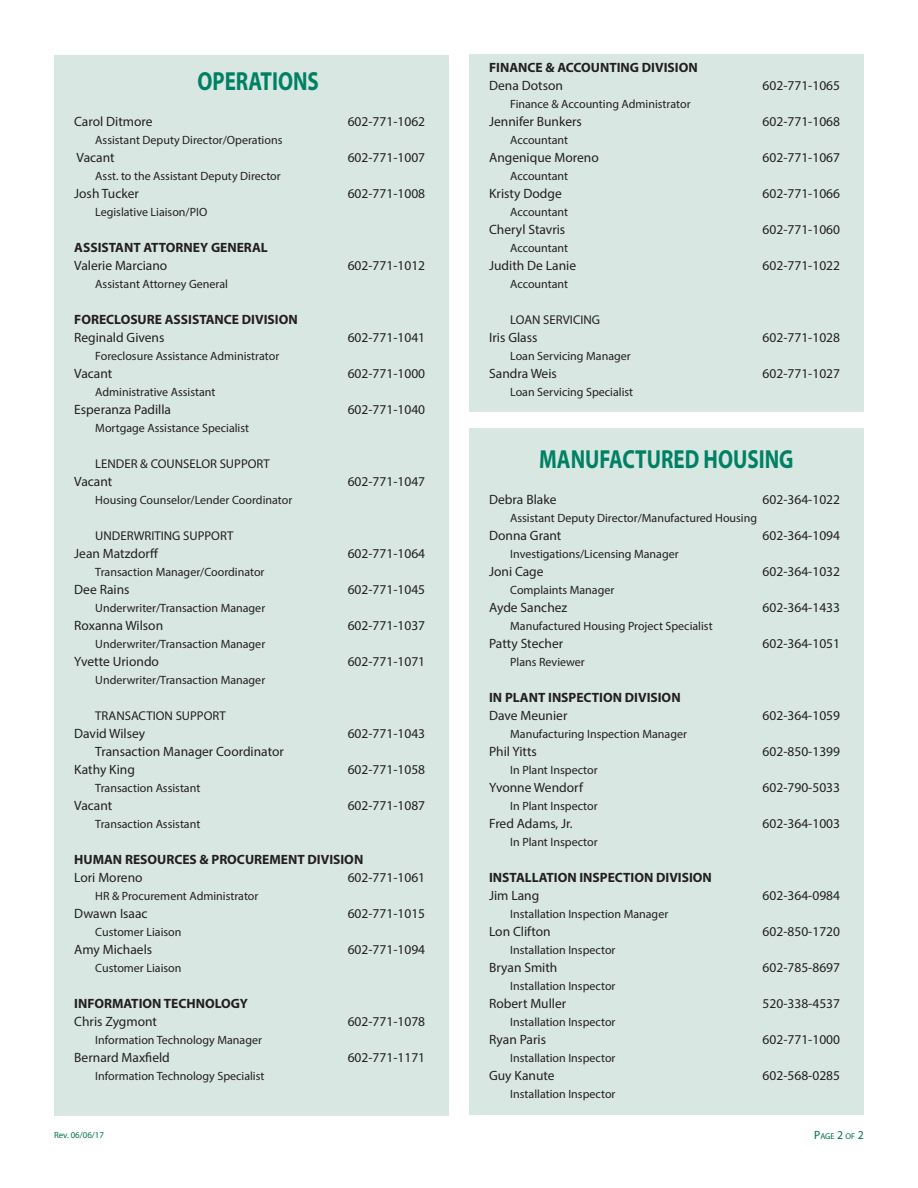
<style>
.page{position:relative;width:918px;height:1188px;background:#fff}
.page>*{position:absolute;margin:0;border:0;box-sizing:border-box;transform-origin:0 0}
.t1{font:700 26.25px "Myriad Pro";color:#008164;scale:.8 1}
.t2{font:13.5px "Myriad Pro";color:#231f20}
.t3{font:700 13.5px "Myriad Pro";color:#231f20}
.t4{font:12.75px "Myriad Pro";color:#231f20}
.t5{font:12px "Myriad Pro";color:#231f20}
.t6{font:9px "Myriad Pro";color:#006f4e}
.t7{font:8.4px "Myriad Pro";color:#006f4e}
.s1{font-size:12px}
</style>
<div class="page">
<div style="left:54px;top:55px;width:395px;height:1061px;background:#d9e7e3"></div>
<div style="left:469px;top:54px;width:395px;height:357px;background:#d9e7e3"></div>
<div style="left:469px;top:428px;width:395px;height:687px;background:#d9e7e3"></div>
<p class="t1" style="left:197px;top:64px;width:153px">OPERATIONS</p>
<p class="t2" style="left:74px;top:113px;width:80px">Carol Ditmore</p>
<p class="t2" style="left:348px;top:113px;width:79px">602-771-1062</p>
<p class="t5" style="left:95px;top:133px;width:189px">Assistant Deputy Director/Operations</p>
<p class="t2" style="left:77px;top:149px;width:40px">Vacant</p>
<p class="t2" style="left:348px;top:149px;width:79px">602-771-1007</p>
<p class="t5" style="left:95px;top:169px;width:187px">Asst. to the Assistant Deputy Director</p>
<p class="t2" style="left:74px;top:185px;width:66px">Josh Tucker</p>
<p class="t2" style="left:348px;top:185px;width:79px">602-771-1008</p>
<p class="t5" style="left:95px;top:205px;width:113px">Legislative Liaison/PIO</p>
<p class="t3" style="left:74px;top:239px;width:195px">ASSISTANT ATTORNEY GENERAL</p>
<p class="t2" style="left:74px;top:257px;width:95px">Valerie Marciano</p>
<p class="t2" style="left:348px;top:257px;width:79px">602-771-1012</p>
<p class="t5" style="left:95px;top:277px;width:134px">Assistant Attorney General</p>
<p class="t3" style="left:74px;top:311px;width:225px">FORECLOSURE ASSISTANCE DIVISION</p>
<p class="t2" style="left:74px;top:329px;width:92px">Reginald Givens</p>
<p class="t2" style="left:348px;top:329px;width:79px">602-771-1041</p>
<p class="t5" style="left:95px;top:349px;width:185px">Foreclosure Assistance Administrator</p>
<p class="t2" style="left:74px;top:365px;width:40px">Vacant</p>
<p class="t2" style="left:348px;top:365px;width:79px">602-771-1000</p>
<p class="t5" style="left:95px;top:385px;width:122px">Administrative Assistant</p>
<p class="t2" style="left:74px;top:401px;width:98px">Esperanza Padilla</p>
<p class="t2" style="left:348px;top:401px;width:79px">602-771-1040</p>
<p class="t5" style="left:95px;top:421px;width:155px">Mortgage Assistance Specialist</p>
<p class="t4" style="left:95px;top:456px;width:169px">LEN DER &amp; COUNSELOR SUPPORT</p>
<p class="t2" style="left:74px;top:473px;width:40px">Vacant</p>
<p class="t2" style="left:348px;top:473px;width:79px">602-771-1047</p>
<p class="t5" style="left:95px;top:493px;width:199px">Housing Counselor/Lender Coordinator</p>
<p class="t4" style="left:95px;top:528px;width:132px">UNDERWRITING SUPPORT</p>
<p class="t2" style="left:74px;top:545px;width:86px">Jean Matzdorff</p>
<p class="t2" style="left:348px;top:545px;width:79px">602-771-1064</p>
<p class="t5" style="left:95px;top:565px;width:171px">Transaction Manager/Coordinator</p>
<p class="t2" style="left:74px;top:581px;width:57px">Dee Rains</p>
<p class="t2" style="left:348px;top:581px;width:79px">602-771-1045</p>
<p class="t5" style="left:95px;top:601px;width:171px">Underwriter/Transaction Manager</p>
<p class="t2" style="left:74px;top:617px;width:90px">Roxanna Wilson</p>
<p class="t2" style="left:348px;top:617px;width:79px">602-771-1037</p>
<p class="t5" style="left:95px;top:637px;width:171px">Underwriter/Transaction Manager</p>
<p class="t2" style="left:74px;top:653px;width:86px">Yvette Uriondo</p>
<p class="t2" style="left:348px;top:653px;width:79px">602-771-1071</p>
<p class="t5" style="left:95px;top:673px;width:171px">Underwriter/Transaction Manager</p>
<p class="t4" style="left:95px;top:708px;width:125px">TRANSACTION SUPPORT</p>
<p class="t2" style="left:74px;top:725px;width:73px">David Wilsey</p>
<p class="t2" style="left:348px;top:725px;width:79px">602-771-1043</p>
<p class="t2" style="left:95px;top:743px;width:190px">Transaction Manager Coordinator</p>
<p class="t2" style="left:74px;top:761px;width:62px">Kathy King</p>
<p class="t2" style="left:348px;top:761px;width:79px">602-771-1058</p>
<p class="t5" style="left:95px;top:781px;width:107px">Transaction Assistant</p>
<p class="t2" style="left:74px;top:797px;width:40px">Vacant</p>
<p class="t2" style="left:348px;top:797px;width:79px">602-771-1087</p>
<p class="t5" style="left:95px;top:817px;width:107px">Transaction Assistant</p>
<p class="t3" style="left:74px;top:851px;width:291px">HUMAN RESOURCES &amp; PROCUREMENT DIVISION</p>
<p class="t2" style="left:74px;top:869px;width:70px">Lori Moreno</p>
<p class="t2" style="left:348px;top:869px;width:79px">602-771-1061</p>
<p class="t5" style="left:95px;top:889px;width:165px">HR &amp; Procurement Administrator</p>
<p class="t2" style="left:74px;top:905px;width:75px">Dwawn Isaac</p>
<p class="t2" style="left:348px;top:905px;width:79px">602-771-1015</p>
<p class="t5" style="left:95px;top:925px;width:88px">Customer Liaison</p>
<p class="t2" style="left:74px;top:941px;width:80px">Amy Michaels</p>
<p class="t2" style="left:348px;top:941px;width:79px">602-771-1094</p>
<p class="t5" style="left:95px;top:961px;width:88px">Customer Liaison</p>
<p class="t3" style="left:74px;top:995px;width:175px">INFORMATION TECHNOLOGY</p>
<p class="t2" style="left:74px;top:1013px;width:84px">Chris Zygmont</p>
<p class="t2" style="left:348px;top:1013px;width:79px">602-771-1078</p>
<p class="t5" style="left:95px;top:1033px;width:168px">Information Technology Manager</p>
<p class="t2" style="left:74px;top:1049px;width:97px">Bernard Maxfield</p>
<p class="t2" style="left:348px;top:1049px;width:79px">602-771-1171</p>
<p class="t5" style="left:95px;top:1069px;width:171px">Information Technology Specialist</p>
<p class="t3" style="left:489px;top:59px;width:210px">FINANCE &amp; ACCOUNTING DIVISION</p>
<p class="t2" style="left:489px;top:77px;width:75px">Dena Dotson</p>
<p class="t2" style="left:763px;top:77px;width:79px">602-771-1065</p>
<p class="t5" style="left:510px;top:97px;width:182px">Finance &amp; Accounting Administrator</p>
<p class="t2" style="left:489px;top:113px;width:94px">Jennifer Bunkers</p>
<p class="t2" style="left:763px;top:113px;width:79px">602-771-1068</p>
<p class="t5" style="left:510px;top:133px;width:59px">Accountant</p>
<p class="t2" style="left:489px;top:149px;width:111px">Angenique Moreno</p>
<p class="t2" style="left:763px;top:149px;width:79px">602-771-1067</p>
<p class="t5" style="left:510px;top:169px;width:59px">Accountant</p>
<p class="t2" style="left:489px;top:185px;width:74px">Kristy Dodge</p>
<p class="t2" style="left:763px;top:185px;width:79px">602-771-1066</p>
<p class="t5" style="left:510px;top:205px;width:59px">Accountant</p>
<p class="t2" style="left:489px;top:221px;width:78px">Cheryl Stavris</p>
<p class="t2" style="left:763px;top:221px;width:79px">602-771-1060</p>
<p class="t5" style="left:510px;top:241px;width:59px">Accountant</p>
<p class="t2" style="left:489px;top:257px;width:88px">Judith De Lanie</p>
<p class="t2" style="left:763px;top:257px;width:79px">602-771-1022</p>
<p class="t5" style="left:510px;top:277px;width:59px">Accountant</p>
<p class="t4" style="left:510px;top:312px;width:82px">LOAN SERVICING</p>
<p class="t2" style="left:489px;top:329px;width:50px">Iris Glass</p>
<p class="t2" style="left:763px;top:329px;width:79px">602-771-1028</p>
<p class="t5" style="left:510px;top:349px;width:122px">Loan Servicing Manager</p>
<p class="t2" style="left:489px;top:365px;width:69px">Sandra Weis</p>
<p class="t2" style="left:763px;top:365px;width:79px">602-771-1027</p>
<p class="t5" style="left:510px;top:385px;width:125px">Loan Servicing Specialist</p>
<p class="t1" style="left:539px;top:442px;width:319px">MANUFACTURED HOUSING</p>
<p class="t2" style="left:489px;top:491px;width:69px">Debra Blake</p>
<p class="t2" style="left:763px;top:491px;width:79px">602-364-1022</p>
<p class="t5" style="left:510px;top:511px;width:248px">Assistant Deputy Director/Manufactured Housing</p>
<p class="t2" style="left:489px;top:527px;width:74px">Donna Grant</p>
<p class="t2" style="left:763px;top:527px;width:79px">602-364-1094</p>
<p class="t5" style="left:510px;top:547px;width:170px">Investigations/Licensing Manager</p>
<p class="t2" style="left:489px;top:563px;width:56px">Joni Cage</p>
<p class="t2" style="left:763px;top:563px;width:79px">602-364-1032</p>
<p class="t5" style="left:510px;top:583px;width:106px">Complaints Manager</p>
<p class="t2" style="left:489px;top:599px;width:80px">Ayde Sanchez</p>
<p class="t2" style="left:763px;top:599px;width:79px">602-364-1433</p>
<p class="t5" style="left:510px;top:619px;width:204px">Manufactured Housing Project Specialist</p>
<p class="t2" style="left:489px;top:635px;width:76px">Patty Stecher</p>
<p class="t2" style="left:763px;top:635px;width:79px">602-364-1051</p>
<p class="t5" style="left:510px;top:655px;width:76px">Plans Reviewer</p>
<p class="t3" style="left:489px;top:689px;width:193px">IN PLANT INSPECTION DIVISION</p>
<p class="t2" style="left:489px;top:707px;width:80px">Dave Meunier</p>
<p class="t2" style="left:763px;top:707px;width:79px">602-364-1059</p>
<p class="t5" style="left:510px;top:727px;width:178px">Manufacturing Inspection Manager</p>
<p class="t2" style="left:489px;top:743px;width:49px">Phil Yitts</p>
<p class="t2" style="left:763px;top:743px;width:79px">602-850-1399</p>
<p class="t5" style="left:510px;top:763px;width:89px">In Plant Inspector</p>
<p class="t2" style="left:489px;top:779px;width:95px">Yvonne Wendorf</p>
<p class="t2" style="left:763px;top:779px;width:79px">602-790-5033</p>
<p class="t5" style="left:510px;top:799px;width:89px">In Plant Inspector</p>
<p class="t2" style="left:489px;top:815px;width:85px">Fred Adams, Jr.</p>
<p class="t2" style="left:763px;top:815px;width:79px">602-364-1003</p>
<p class="t5" style="left:510px;top:835px;width:89px">In Plant Inspector</p>
<p class="t3" style="left:489px;top:869px;width:224px">INSTALLATION INSPECTION DIVISION</p>
<p class="t2" style="left:489px;top:887px;width:52px">Jim Lang</p>
<p class="t2" style="left:763px;top:887px;width:79px">602-364-0984</p>
<p class="t5" style="left:510px;top:907px;width:160px">Installation Inspection Manager</p>
<p class="t2" style="left:489px;top:923px;width:63px">Lon Clifton</p>
<p class="t2" style="left:763px;top:923px;width:79px">602-850-1720</p>
<p class="t5" style="left:510px;top:943px;width:107px">Installation Inspector</p>
<p class="t2" style="left:489px;top:959px;width:70px">Bryan Smith</p>
<p class="t2" style="left:763px;top:959px;width:79px">602-785-8697</p>
<p class="t5" style="left:510px;top:979px;width:107px">Installation Inspector</p>
<p class="t2" style="left:489px;top:995px;width:79px">Robert Muller</p>
<p class="t2" style="left:763px;top:995px;width:79px">520-338-4537</p>
<p class="t5" style="left:510px;top:1015px;width:107px">Installation Inspector</p>
<p class="t2" style="left:489px;top:1031px;width:58px">Ryan Paris</p>
<p class="t2" style="left:763px;top:1031px;width:79px">602-771-1000</p>
<p class="t5" style="left:510px;top:1051px;width:107px">Installation Inspector</p>
<p class="t2" style="left:489px;top:1067px;width:67px">Guy Kanute</p>
<p class="t2" style="left:763px;top:1067px;width:79px">602-568-0285</p>
<p class="t5" style="left:510px;top:1087px;width:107px">Installation Inspector</p>
<p class="t6" style="left:54px;top:1130px;width:51px">Rev. 06/06/17</p>
<p class="t7" style="left:814px;top:1131px;width:51px"><span class="s1">P</span>AGE <span class="s1">2</span> OF <span class="s1">2</span></p>
</div>
